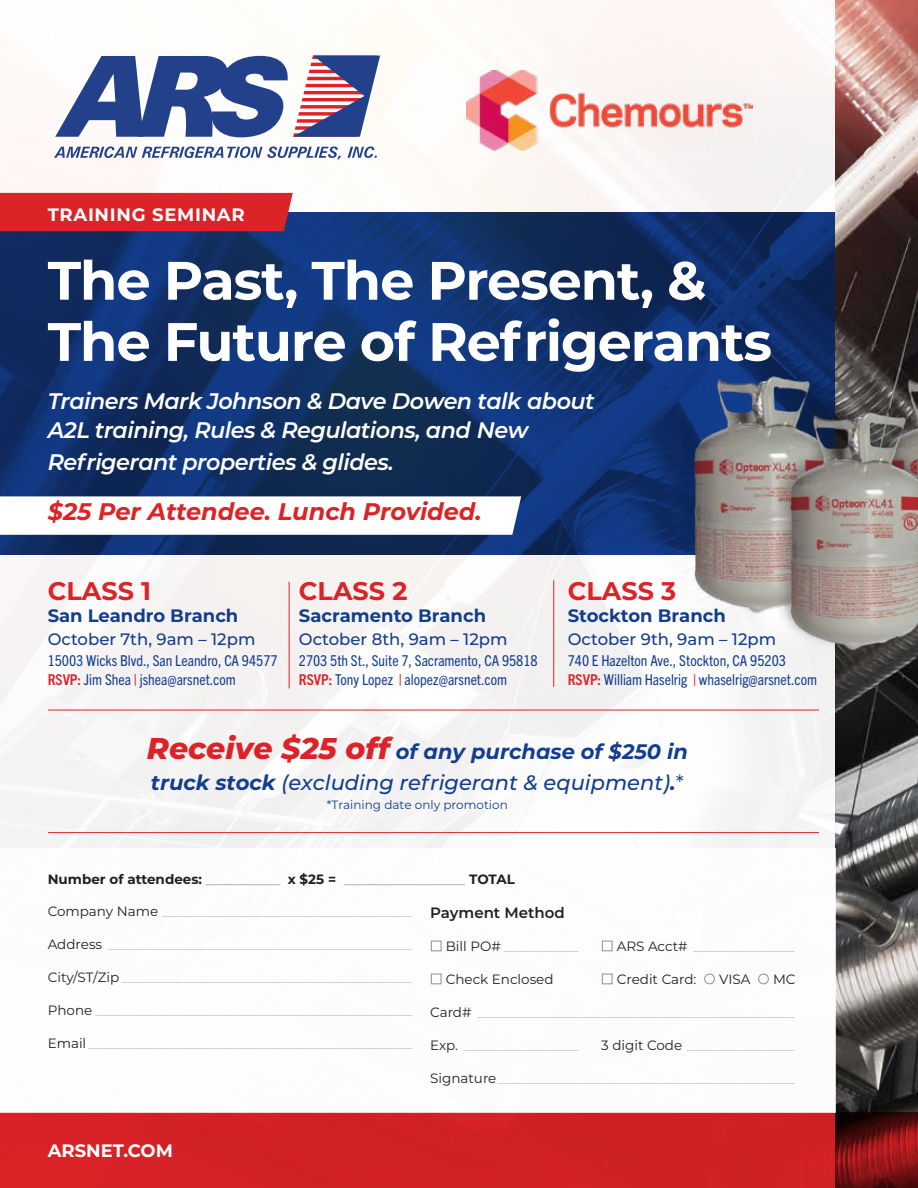
<style>
.page{position:relative;width:918px;height:1188px;background:#fff}
.page>*{position:absolute;margin:0;border:0;box-sizing:border-box;transform-origin:0 0}
.t1{font:700 54px/61.2px "Montserrat";letter-spacing:-.02em;color:#fff}
.t2{font:700 25.5px "Montserrat";color:#db2328}
.t3{font:italic 700 24px "Montserrat";color:#db2328}
.t4{font:italic 600 22.5px/29.1px "Montserrat";letter-spacing:-.02em;color:#fff}
.t5{font:italic 700 21px/31.2px "Montserrat";color:#133d8d}
.t6{font:700 18px "Montserrat";color:#133d8d}
.t7{font:700 18px "Montserrat";letter-spacing:.04em;color:#fff}
.t8{font:700 18px "Montserrat";color:#fff}
.t9{font:500 16.5px "Montserrat";color:#133d8d}
.t10{font:condensed 15px/19.5px "Trade Gothic Next LT Pro";color:#133d8d}
.t11{font:600 15px "Montserrat";color:#231f20}
.t12{font:13.5px "Montserrat";color:#bcbec0}
.t13{font:700 13.5px "Montserrat";color:#bcbec0}
.t14{font:13.5px "Montserrat";color:#231f20}
.t15{font:12px "Montserrat";color:#133d8d}
.s1{font-weight:700;color:#db2328}
.s2{font-weight:800;font-size:30px;color:#db2328}
.s3{font-weight:500}
.s4{font-weight:400;font-style:normal}
.s5{color:#231f20}
</style>
<div class="page">
<img style="left:835px;top:0;width:83px;height:1112px">
<div style="left:0;top:555px;width:835px;height:633px;background:#f6f4f4"></div>
<div style="left:0;top:0;width:835px;height:212px;background:#fefaf6"></div>
<svg style="left:0;top:1112px;width:918px;height:76px;background:#cb2126"></svg>
<svg style="left:0;top:212px;width:835px;height:343px;background:#103069"></svg>
<div style="left:0;top:193px;width:293px;height:38px;background:#db2328"></div>
<svg style="left:0;top:496px;width:521px;height:39px"></svg>
<svg style="left:55px;top:56px;width:325px;height:81px"></svg>
<svg style="left:54px;top:146px;width:287px;height:13px"></svg>
<svg style="left:348px;top:146px;width:29px;height:12px"></svg>
<img style="left:466px;top:70px;width:287px;height:81px">
<div style="left:0;top:848px;width:835px;height:264px;background:#fff"></div>
<hr style="left:553px;top:580px;width:1px;height:107px;background:#db2328">
<hr style="left:289px;top:582px;width:1px;height:107px;background:#db2328">
<hr style="left:48px;top:710px;width:771px;height:1px;background:#db2328">
<hr style="left:48px;top:832px;width:771px;height:1px;background:#db2328">
<img style="left:682px;top:372px;width:153px;height:242px">
<img style="left:873px;top:372px;width:45px;height:22px">
<div style="left:773px;top:394px;width:145px;height:262px;background:#231f20;opacity:.4"></div>
<img style="left:779px;top:408px;width:139px;height:247px">
<h3 class="t7" style="left:48px;top:201px;width:199px">TRAINING SEMINAR</h3>
<h1 class="t1" style="left:48px;top:247px;width:726px">The Past, The Present, &amp;<br>The Future of Refrigerants</h1>
<h3 class="t4" style="left:48px;top:386px;width:548px">Trainers Mark Johnson &amp; Dave Dowen talk about<br>A2L training, Rules &amp; Regulations, and New</h3>
<h3 class="t4" style="left:48px;top:447px;width:348px">Refrigerant properties &amp; glides.</h3>
<h3 class="t3" style="left:48px;top:494px;width:436px">$25 Per Attendee. Lunch Provided.</h3>
<h2 class="t2" style="left:48px;top:572px;width:105px">CLASS 1</h2>
<h3 class="t6" style="left:48px;top:603px;width:192px">San Leandro Branch</h3>
<p class="t9" style="left:48px;top:627px;width:209px">October 7th, 9am – 12pm</p>
<p class="t10" style="left:48px;top:649px;width:231px">15003 Wicks Blvd., San Leandro, CA 94577<br><span class="s1">RSVP:</span> Jim Shea <span class="s1">|</span> jshea@arsnet.com</p>
<h2 class="t2" style="left:299px;top:572px;width:110px">CLASS 2</h2>
<h3 class="t6" style="left:299px;top:603px;width:189px">Sacramento Branch</h3>
<p class="t9" style="left:299px;top:627px;width:210px">October 8th, 9am – 12pm</p>
<p class="t10" style="left:299px;top:649px;width:240px">2703 5th St., Suite 7, Sacramento, CA 95818<br><span class="s1">RSVP:</span> Tony Lopez <span class="s1">|</span> alopez@arsnet.com</p>
<h2 class="t2" style="left:568px;top:572px;width:110px">CLASS 3</h2>
<h3 class="t6" style="left:568px;top:603px;width:160px">Stockton Branch</h3>
<p class="t9" style="left:568px;top:627px;width:210px">October 9th, 9am – 12pm</p>
<p class="t10" style="left:568px;top:649px;width:251px">740 E Hazelton Ave., Stockton, CA 95203<br><span class="s1">RSVP:</span> William Haselrig <span class="s1">|</span> whaselrig@arsnet.com</p>
<h3 class="t5" style="left:147px;top:735px;width:543px"><span class="s2">Receive $25 off</span> of any purchase of $250 in truck stock <span class="s3">(excluding refrigerant &amp; equipment)</span>.<span class="s4">*</span></h3>
<p class="t15" style="left:327px;top:797px;width:182px">*Training date only promotion</p>
<p class="t13" style="left:48px;top:870px;width:469px"><span class="s5">Number of attendees:</span> ___________ <span class="s5">x $25 =</span> __________________ <span class="s5">TOTAL</span></p>
<p class="t12" style="left:48px;top:902px;width:366px"><span class="s5">Company Name</span> _____________________________________</p>
<p class="t12" style="left:48px;top:935px;width:366px"><span class="s5">Address</span> _____________________________________________</p>
<p class="t12" style="left:48px;top:968px;width:366px"><span class="s5">City/ST/Zip</span> ___________________________________________</p>
<p class="t12" style="left:48px;top:1001px;width:366px"><span class="s5">Phone</span> _______________________________________________</p>
<p class="t12" style="left:48px;top:1034px;width:366px"><span class="s5">Email</span> ________________________________________________</p>
<p class="t11" style="left:430px;top:902px;width:136px">Payment Method</p>
<p class="t12" style="left:446px;top:937px;width:134px"><span class="s5">Bill PO#</span> ___________</p>
<p class="t12" style="left:617px;top:937px;width:179px"><span class="s5">ARS Acct#</span> _______________</p>
<p class="t14" style="left:446px;top:970px;width:109px">Check Enclosed</p>
<p class="t14" style="left:617px;top:970px;width:81px">Credit Card:</p>
<p class="t14" style="left:719px;top:970px;width:33px">VISA</p>
<p class="t14" style="left:773px;top:970px;width:24px">MC</p>
<p class="t12" style="left:430px;top:1003px;width:366px"><span class="s5">Card#</span> _______________________________________________</p>
<p class="t12" style="left:430px;top:1036px;width:150px"><span class="s5">Exp.</span> _________________</p>
<p class="t12" style="left:601px;top:1036px;width:195px"><span class="s5">3 digit Code</span> ________________</p>
<p class="t12" style="left:430px;top:1069px;width:366px"><span class="s5">Signature</span>____________________________________________</p>
<h3 class="t8" style="left:48px;top:1137px;width:127px">ARSNET.COM</h3>
</div>
